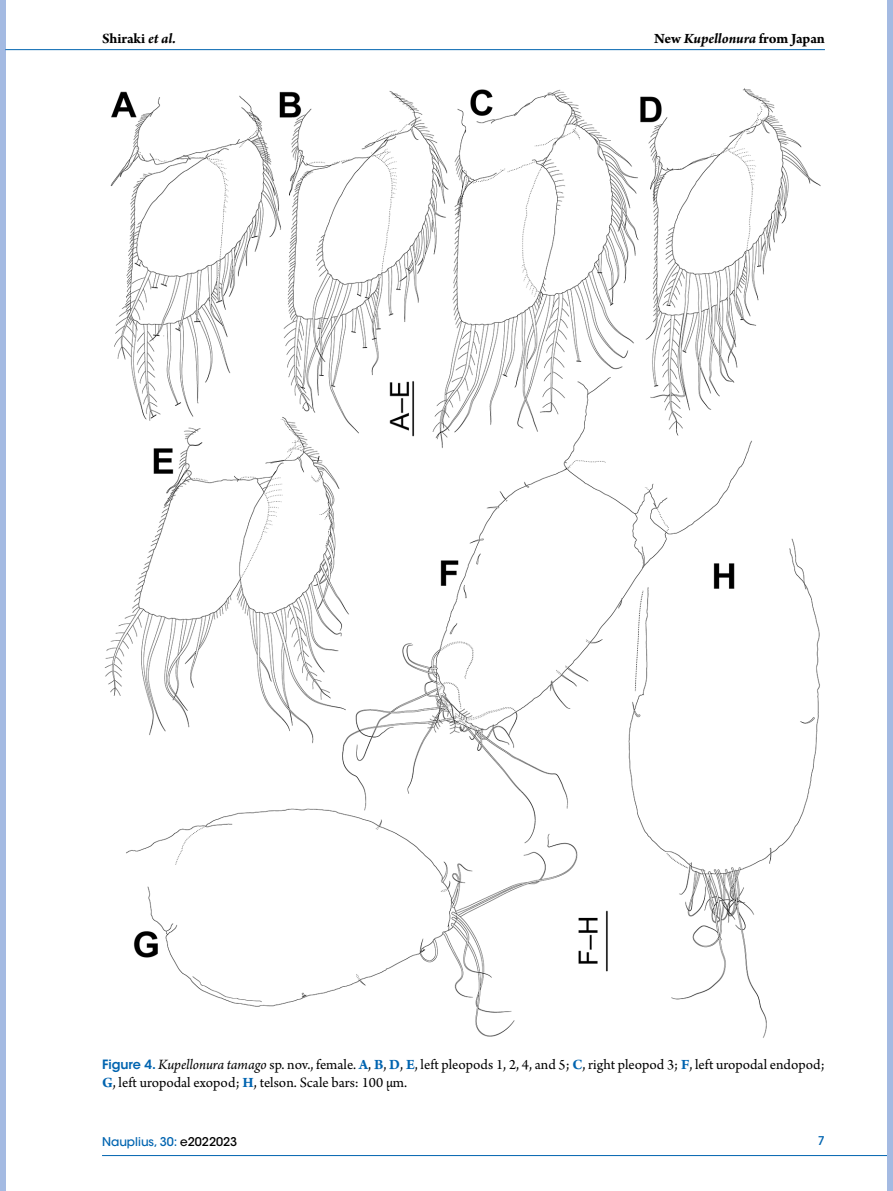
<style>
.page{position:relative;width:893px;height:1191px;background:#fff}
.page>*{position:absolute;margin:0;border:0;box-sizing:border-box;transform-origin:0 0}
.t1{font:15px/18px "Arno Pro";color:#000}
.t2{font:700 15px "Arno Pro";letter-spacing:-.005em;color:#000}
.t3{font:500 12px "ITC Avant Garde Std";color:#0064b0}
.s1{font-style:italic}
.s2{font-family:"ITC Avant Garde Std";font-weight:600;font-size:12.75px;color:#0064b0}
.s3{font-weight:700;color:#0064b0}
.s4{color:#000}
</style>
<div class="page">
<div style="left:0;top:0;width:5px;height:1191px;background:#a4bae2"></div>
<hr style="left:102px;top:1155px;width:791px;height:1px;background:#0064b0">
<hr style="left:5px;top:49px;width:820px;height:1px;background:#0064b0">
<div style="left:888px;top:0;width:5px;height:1191px;background:#a4bae2"></div>
<img style="left:104px;top:88px;width:717px;height:950px">
<p class="t2" style="left:102px;top:30px;width:75px">Shiraki <span class="s1">et al.</span></p>
<p class="t2" style="left:654px;top:30px;width:172px">New <span class="s1">Kupellonura</span> from Japan</p>
<p class="t1" style="left:102px;top:1056px;width:724px"><span class="s2">Figure 4.</span> <span class="s1">Kupellonura tamago</span> sp. nov., female. <span class="s3">A</span>, <span class="s3">B</span>, <span class="s3">D</span>, <span class="s3">E</span>, left pleopods 1, 2, 4, and 5; <span class="s3">C</span>, right pleopod 3; <span class="s3">F</span>, left uropodal endopod;<br><span class="s3">G</span>, left uropodal exopod; <span class="s3">H</span>, telson. Scale bars: 100 µm.</p>
<p class="t3" style="left:102px;top:1134px;width:137px">Nauplius, 30: <span class="s4">e2022023</span></p>
<p class="t3" style="left:818px;top:1132px;width:9px">7</p>
</div>
